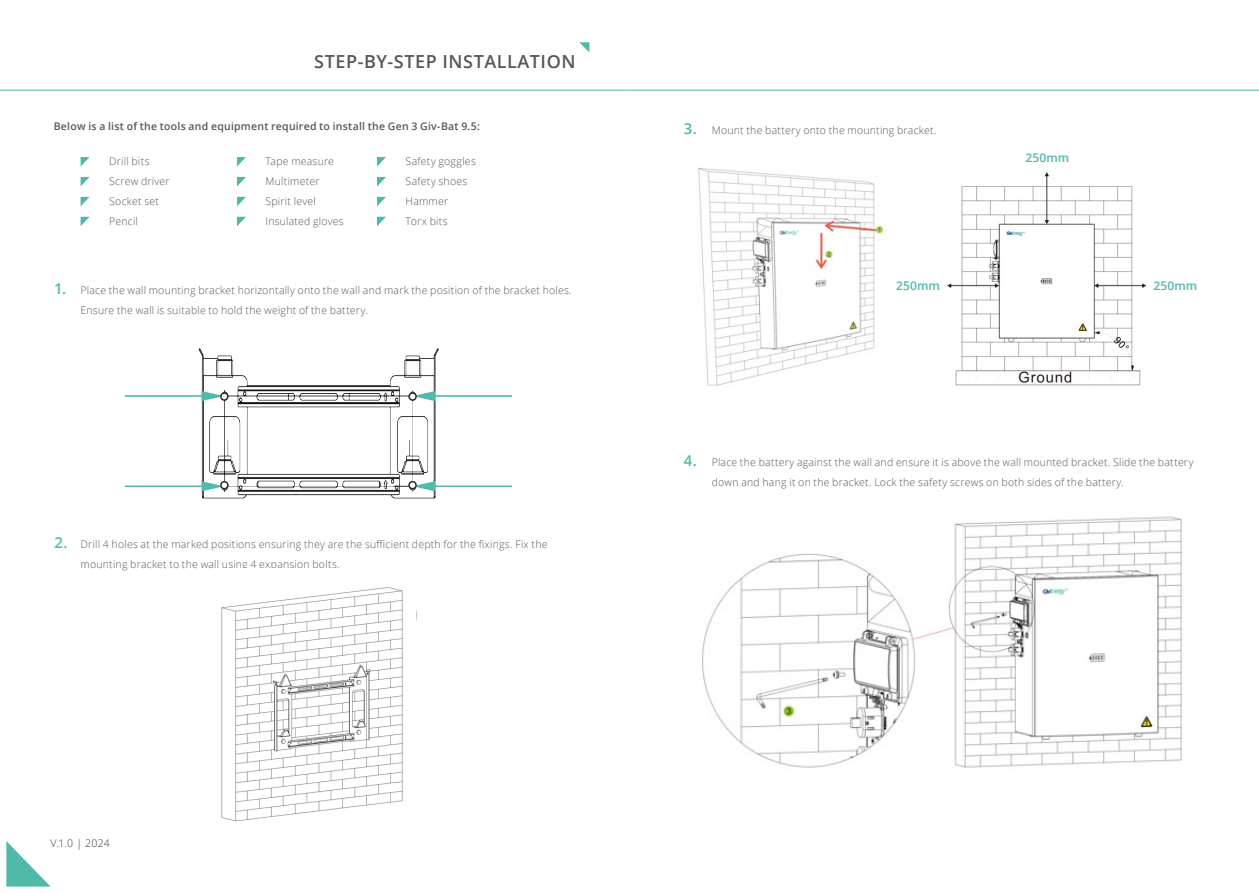
<style>
.page{position:relative;width:1259px;height:893px;background:#fff}
.page>*{position:absolute;margin:0;border:0;box-sizing:border-box;transform-origin:0 0}
.t1{font:600 18px "Open Sans";letter-spacing:.03em;color:#575756}
.t2{font:600 15px "Open Sans";color:#50b9aa}
.t3{font:600 12px "Open Sans";letter-spacing:.01em;color:#50b9aa}
.t4{font:300 10.5px/20px "Open Sans";letter-spacing:.02em;color:#575756}
.t5{font:600 10.5px "Open Sans";letter-spacing:.02em;color:#575756}
.t6{font:300 10.5px "Open Sans";color:#3c3c3b}
</style>
<div class="page">
<hr style="left:629px;top:90px;width:630px;height:1px;background:#50b9aa">
<svg style="left:6px;top:841px;width:45px;height:46px"></svg>
<svg style="left:81px;top:157px;width:9px;height:9px"></svg>
<svg style="left:81px;top:177px;width:9px;height:9px"></svg>
<svg style="left:81px;top:197px;width:9px;height:9px"></svg>
<svg style="left:81px;top:217px;width:9px;height:9px"></svg>
<svg style="left:237px;top:157px;width:9px;height:10px"></svg>
<svg style="left:377px;top:157px;width:9px;height:10px"></svg>
<svg style="left:237px;top:177px;width:9px;height:9px"></svg>
<svg style="left:377px;top:177px;width:9px;height:9px"></svg>
<svg style="left:237px;top:197px;width:9px;height:9px"></svg>
<svg style="left:377px;top:197px;width:9px;height:9px"></svg>
<svg style="left:237px;top:217px;width:9px;height:9px"></svg>
<svg style="left:377px;top:217px;width:9px;height:9px"></svg>
<hr style="left:0;top:90px;width:629px;height:1px;background:#50b9aa">
<img style="left:124px;top:348px;width:388px;height:151px">
<img style="left:221px;top:587px;width:182px;height:235px">
<svg style="left:579px;top:42px;width:10px;height:10px"></svg>
<img style="left:698px;top:168px;width:187px;height:218px">
<img style="left:702px;top:516px;width:480px;height:252px">
<img style="left:947px;top:172px;width:200px;height:214px">
<div style="left:221px;top:393px;width:7px;height:7px;background:#fff;border-radius:50%"></div>
<div style="left:220px;top:392px;width:9px;height:9px;border:2px solid #2a2a2a;border-radius:50%"></div>
<div style="left:409px;top:393px;width:7px;height:7px;background:#fff;border-radius:50%"></div>
<div style="left:408px;top:392px;width:9px;height:9px;border:2px solid #2a2a2a;border-radius:50%"></div>
<div style="left:221px;top:482px;width:7px;height:7px;background:#fff;border-radius:50%"></div>
<div style="left:220px;top:481px;width:9px;height:8px;border:2px solid #2a2a2a;border-radius:50%"></div>
<div style="left:409px;top:482px;width:7px;height:7px;background:#fff;border-radius:50%"></div>
<div style="left:408px;top:481px;width:9px;height:8px;border:2px solid #2a2a2a;border-radius:50%"></div>
<h1 class="t1" style="left:314px;top:49px;width:263px">STEP-BY-STEP INSTALLATION</h1>
<p class="t5" style="left:54px;top:119px;width:428px">Below is a list of the tools and equipment required to install the Gen 3 Giv-Bat 9.5:</p>
<p class="t4" style="left:109px;top:151px;width:62px">Drill bits<br>Screw driver<br>Socket set<br>Pencil</p>
<p class="t4" style="left:266px;top:151px;width:70px">Tape measure</p>
<p class="t4" style="left:406px;top:151px;width:72px">Safety goggles</p>
<p class="t3" style="left:1025px;top:149px;width:45px">250mm</p>
<h2 class="t2" style="left:684px;top:118px;width:14px">3.</h2>
<p class="t4" style="left:711px;top:120px;width:226px">Mount the battery onto the mounting bracket.</p>
<p class="t4" style="left:266px;top:171px;width:55px">Multimeter</p>
<p class="t4" style="left:406px;top:171px;width:63px">Safety shoes</p>
<p class="t4" style="left:266px;top:191px;width:52px">Spirit level</p>
<p class="t4" style="left:406px;top:191px;width:44px">Hammer</p>
<p class="t4" style="left:266px;top:211px;width:80px">Insulated gloves</p>
<p class="t4" style="left:406px;top:211px;width:44px">Torx bits</p>
<h2 class="t2" style="left:54px;top:279px;width:14px">1.</h2>
<p class="t4" style="left:81px;top:280px;width:493px;line-height:19.5px">Place the wall mounting bracket horizontally onto the wall and mark the position of the bracket holes.<br>Ensure the wall is suitable to hold the weight of the battery.</p>
<p class="t3" style="left:896px;top:277px;width:45px">250mm</p>
<p class="t3" style="left:1153px;top:277px;width:45px">250mm</p>
<h2 class="t2" style="left:54px;top:533px;width:15px">2.</h2>
<p class="t4" style="left:81px;top:534px;width:468px;line-height:19.5px">Drill 4 holes at the marked positions ensuring they are the sufficient depth for the fixings. Fix the mounting bracket to the wall using 4 expansion bolts.</p>
<p class="t6" style="left:51px;top:836px;width:61px">V.1.0 | 2024</p>
<h2 class="t2" style="left:684px;top:451px;width:15px">4.</h2>
<p class="t4" style="left:711px;top:453px;width:483px;line-height:19.5px">Place the battery against the wall and ensure it is above the wall mounted bracket. Slide the battery down and hang it on the bracket. Lock the safety screws on both sides of the battery.</p>
</div>
